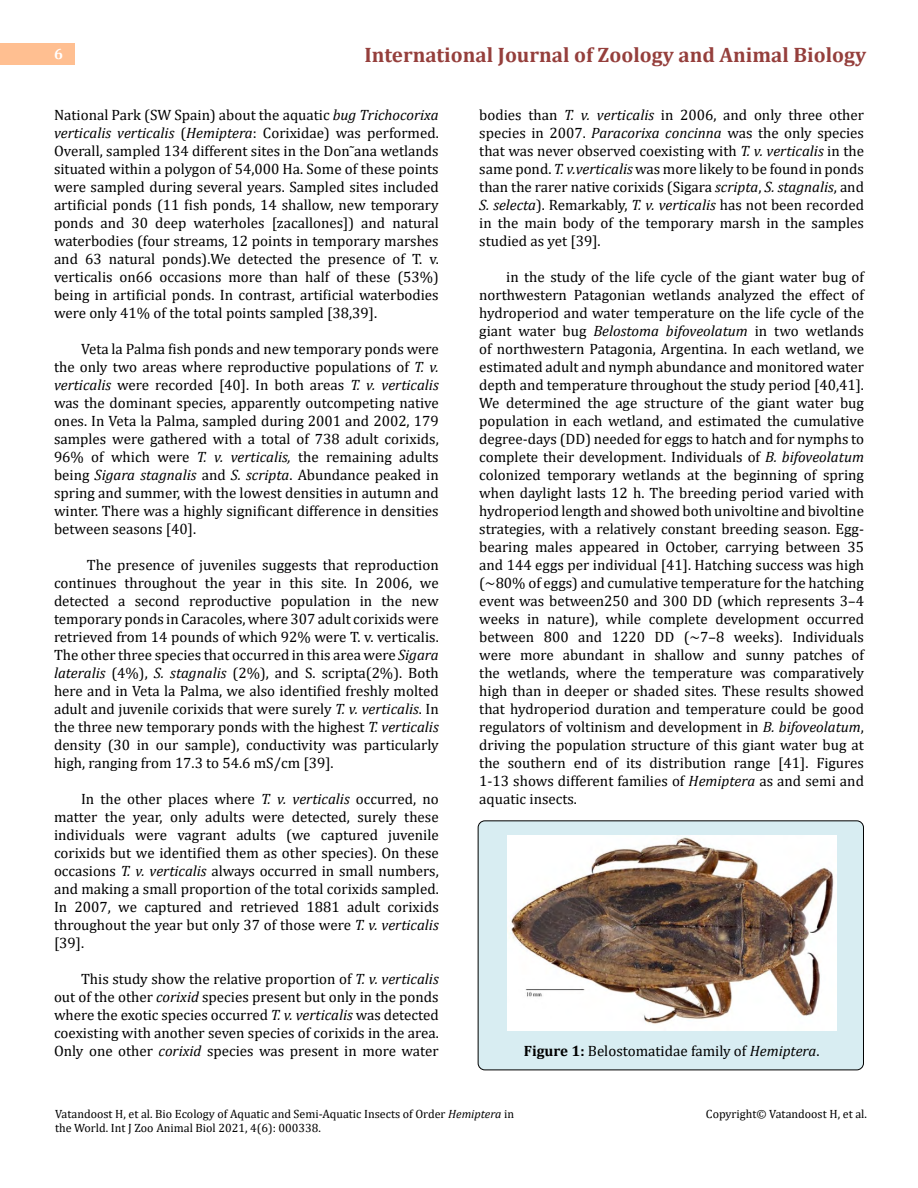
<style>
.page{position:relative;width:918px;height:1188px;background:#fff}
.page>*{position:absolute;margin:0;border:0;box-sizing:border-box;transform-origin:0 0}
.t1{font:700 21px "Cambria";color:#953f3c}
.t2{font:15px/18px "Cambria";color:#000;text-align:justify}
.t3{font:700 15px "Cambria";color:#fff}
.t4{font:12px/14.4px "Cambria";color:#000}
.s1{font-style:italic}
.s2{font-weight:700}
</style>
<div class="page">
<div style="left:0;top:43px;width:75px;height:21px;background:#ffbf91"></div>
<div style="left:478px;top:821px;width:385px;height:249px;background:#d8edf2;border-radius:7px"></div>
<div style="left:478px;top:820px;width:386px;height:250px;border:1px solid #000;border-radius:7px"></div>
<img style="left:507px;top:836px;width:329px;height:194px">
<p class="t3" style="left:54px;top:44px;width:10px">6</p>
<h1 class="t1" style="left:364px;top:40px;width:503px">International Journal of Zoology and Animal Biology</h1>
<p class="t2" style="left:54px;top:105px;width:386px">National Park (SW Spain) about the aquatic <span class="s1">bug Trichocorixa verticalis verticalis</span> (<span class="s1">Hemiptera</span>: Corixidae) was performed.<br>Overall, sampled 134 different sites in the Don˜ana wetlands situated within a polygon of 54,000 Ha. Some of these points were sampled during several years. Sampled sites included artificial ponds (11 fish ponds, 14 shallow, new temporary ponds and 30 deep waterholes [zacallones]) and natural waterbodies (four streams, 12 points in temporary marshes and 63 natural ponds).We detected the presence of T. v. verticalis on66 occasions more than half of these (53%) being in artificial ponds. In contrast, artificial waterbodies were only 41% of the total points sampled [38,39].</p>
<p class="t2" style="left:54px;top:339px;width:386px;text-indent:27px">Veta la Palma fish ponds and new temporary ponds were the only two areas where reproductive populations of <span class="s1">T. v. verticalis</span> were recorded [40]. In both areas <span class="s1">T. v. verticalis </span>was the dominant species, apparently outcompeting native ones. In Veta la Palma, sampled during 2001 and 2002, 179 samples were gathered with a total of 738 adult corixids, 96% of which were <span class="s1">T. v. verticalis,</span> the remaining adults being <span class="s1">Sigara stagnalis</span> and <span class="s1">S. scripta</span>. Abundance peaked in spring and summer, with the lowest densities in autumn and winter. There was a highly significant difference in densities between seasons [40].</p>
<p class="t2" style="left:54px;top:555px;width:386px;text-indent:33px">The presence of juveniles suggests that reproduction continues throughout the year in this site. In 2006, we detected a second reproductive population in the new temporary ponds in Caracoles, where 307 adult corixids were retrieved from 14 pounds of which 92% were T. v. verticalis.<br>The other three species that occurred in this area were <span class="s1">Sigara lateralis</span> (4%), <span class="s1">S. stagnalis</span> (2%), and S. scripta(2%). Both here and in Veta la Palma, we also identified freshly molted adult and juvenile corixids that were surely <span class="s1">T. v. verticalis</span>. In the three new temporary ponds with the highest <span class="s1">T. verticalis </span>density (30 in our sample), conductivity was particularly high, ranging from 17.3 to 54.6 mS/cm [39].</p>
<p class="t2" style="left:54px;top:789px;width:386px;text-indent:27px">In the other places where <span class="s1">T. v. verticalis</span> occurred, no matter the year, only adults were detected, surely these individuals were vagrant adults (we captured juvenile corixids but we identified them as other species). On these occasions <span class="s1">T. v. verticalis</span> always occurred in small numbers, and making a small proportion of the total corixids sampled.<br>In 2007, we captured and retrieved 1881 adult corixids throughout the year but only 37 of those were <span class="s1">T. v. verticalis </span>[39].</p>
<p class="t2" style="left:54px;top:969px;width:386px;text-indent:27px">This study show the relative proportion of <span class="s1">T. v. verticalis </span>out of the other <span class="s1">corixid</span> species present but only in the ponds where the exotic species occurred <span class="s1">T. v. verticalis</span> was detected coexisting with another seven species of corixids in the area.<br>Only one other <span class="s1">corixid</span> species was present in more water</p>
<p class="t2" style="left:479px;top:105px;width:386px">bodies than <span class="s1">T. v. verticalis</span> in 2006, and only three other species in 2007. <span class="s1">Paracorixa concinna</span> was the only species that was never observed coexisting with <span class="s1">T. v. verticalis</span> in the same pond. <span class="s1">T. v.verticalis</span> was more likely to be found in ponds than the rarer native corixids (Sigara <span class="s1">scripta</span>, <span class="s1">S. stagnalis</span>, and <span class="s1">S. selecta</span>). Remarkably, <span class="s1">T. v. verticalis</span> has not been recorded in the main body of the temporary marsh in the samples studied as yet [39].</p>
<p class="t2" style="left:479px;top:267px;width:386px;text-indent:27px">in the study of the life cycle of the giant water bug of northwestern Patagonian wetlands analyzed the effect of hydroperiod and water temperature on the life cycle of the giant water bug <span class="s1">Belostoma bifoveolatum</span> in two wetlands of northwestern Patagonia, Argentina. In each wetland, we estimated adult and nymph abundance and monitored water depth and temperature throughout the study period [40,41].<br>We determined the age structure of the giant water bug population in each wetland, and estimated the cumulative degree-days (DD) needed for eggs to hatch and for nymphs to complete their development. Individuals of <span class="s1">B. bifoveolatum </span>colonized temporary wetlands at the beginning of spring when daylight lasts 12 h. The breeding period varied with hydroperiod length and showed both univoltine and bivoltine strategies, with a relatively constant breeding season. Egg&shy;bearing males appeared in October, carrying between 35 and 144 eggs per individual [41]. Hatching success was high (~80% of eggs) and cumulative temperature for the hatching event was between250 and 300 DD (which represents 3–4 weeks in nature), while complete development occurred between 800 and 1220 DD (~7–8 weeks). Individuals were more abundant in shallow and sunny patches of the wetlands, where the temperature was comparatively high than in deeper or shaded sites. These results showed that hydroperiod duration and temperature could be good regulators of voltinism and development in <span class="s1">B. bifoveolatum</span>, driving the population structure of this giant water bug at the southern end of its distribution range [41]. Figures 1-13 shows different families of <span class="s1">Hemiptera</span> as and semi and aquatic insects.</p>
<p class="t2" style="left:524px;top:1041px;width:297px"><span class="s2">Figure 1:</span> Belostomatidae family of <span class="s1">Hemiptera</span>.</p>
<p class="t4" style="left:55px;top:1106px;width:460px">Vatandoost H, et al. Bio Ecology of Aquatic and Semi-Aquatic Insects of Order <span class="s1">Hemiptera</span> in the World. Int J Zoo Animal Biol 2021, 4(6): 000338.</p>
<p class="t4" style="left:706px;top:1106px;width:163px">Copyright© Vatandoost H, et al.</p>
</div>
